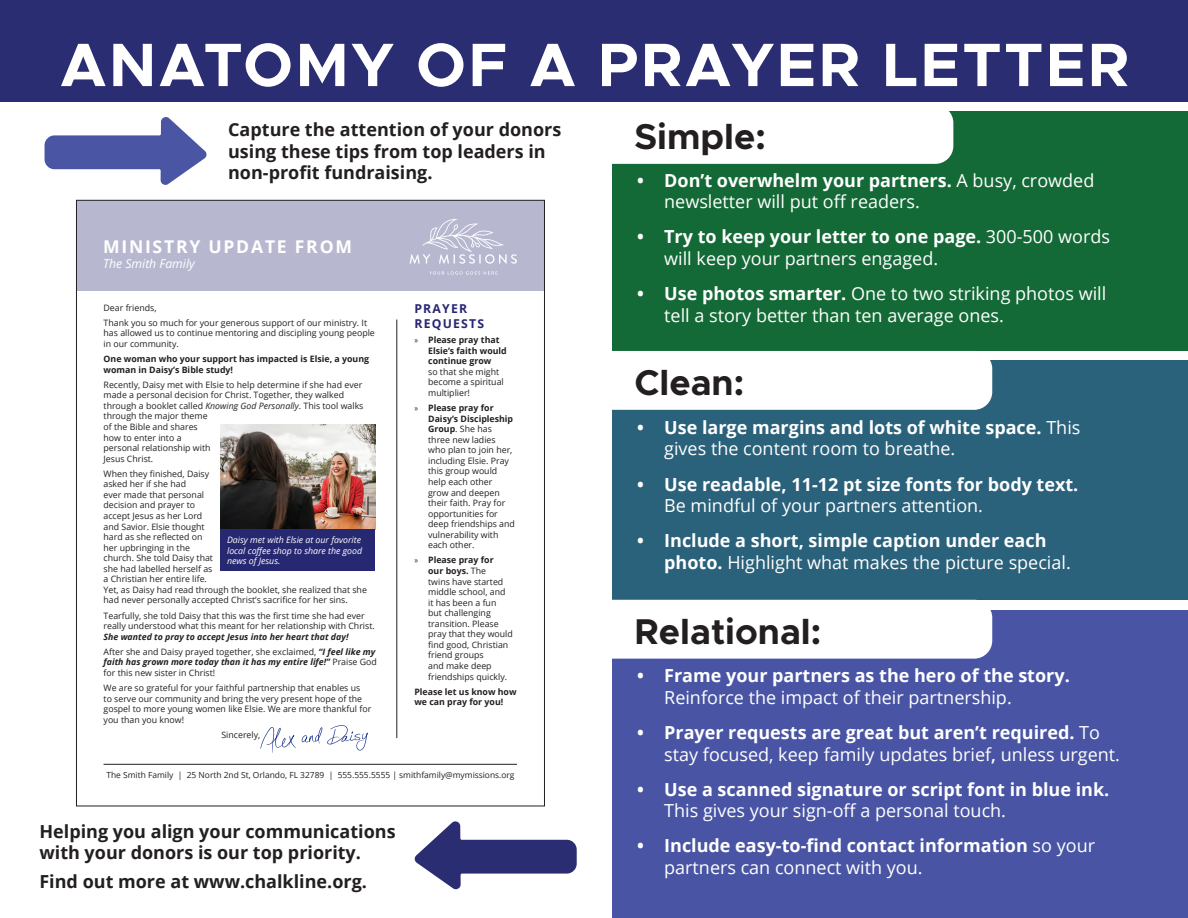
<style>
.page{position:relative;width:1188px;height:918px;background:#fff}
.page>*{position:absolute;margin:0;border:0;box-sizing:border-box;transform-origin:0 0}
.t1{font:700 61.5px "Metropolis";letter-spacing:.04em;color:#fff}
.t2{font:700 36px "Metropolis";color:#231f20}
.t3{font:18px/21.6px "Open Sans";color:#fff}
.t4{font:700 18px/21.6px "Open Sans";color:#fff}
.t5{font:700 18px/21.6px "Open Sans";color:#231f20}
.t6{font:700 17.55px "Open Sans";letter-spacing:.1em;color:#fff}
.t7{font:italic 12.3px "Open Sans";color:#fff}
.t8{font:700 12.3px/14.7px "Open Sans";letter-spacing:.1em;color:#272872}
.t9{font:8.85px/10.5px "Open Sans";color:#231f20}
.t10{font:italic 700 8.85px/15.1px "Open Sans";color:#231f20}
.t11{font:700 8.85px/10.5px "Open Sans";color:#231f20}
.t12{font:italic 8.85px/10.5px "Open Sans";color:#fff}
.t13{font:8.4px "Open Sans";color:#231f20}
.s1{font-weight:700}
.s2{font-style:italic}
.s3{font-weight:400;font-style:normal}
.s4{font-family:"Myriad Pro";font-weight:400}
.s5{font-family:"Myriad Pro"}
.s6{font-weight:400}
.s7{font-weight:600}
</style>
<div class="page">
<div style="left:76px;top:200px;width:468px;height:91px;background:#b7b8d0"></div>
<svg style="left:410px;top:219px;width:107px;height:45px"></svg>
<svg style="left:429px;top:271px;width:68px;height:4px"></svg>
<hr style="left:104px;top:764px;width:413px;height:1px;background:#231f20">
<img style="left:220px;top:425px;width:155px;height:104px">
<svg style="left:260px;top:725px;width:108px;height:28px"></svg>
<hr style="left:396px;top:320px;width:1px;height:418px;background:#231f20">
<div style="left:220px;top:529px;width:155px;height:42px;background:#272872"></div>
<svg style="left:45px;top:117px;width:162px;height:68px"></svg>
<div style="left:0;top:0;width:1188px;height:102px;background:#2b2d72"></div>
<div style="left:613px;top:111px;width:575px;height:240px;background:#146a36"></div>
<div style="left:613px;top:360px;width:575px;height:240px;background:#2a617b"></div>
<div style="left:613px;top:610px;width:575px;height:308px;background:#4955a4"></div>
<div style="left:594px;top:105px;width:359px;height:59px;background:#fff;border-radius:18px"></div>
<div style="left:594px;top:351px;width:398px;height:59px;background:#fff;border-radius:18px"></div>
<div style="left:594px;top:600px;width:398px;height:59px;background:#fff;border-radius:18px"></div>
<svg style="left:414px;top:821px;width:163px;height:69px"></svg>
<h1 class="t1" style="left:60px;top:26px;width:1071px">ANATOMY OF A PRAYER LETTER</h1>
<h3 class="t5" style="left:228px;top:118px;width:335px">Capture the attention of your donors using these tips from top leaders in non-profit fundraising.</h3>
<h2 class="t2" style="left:634px;top:114px;width:133px">Simple:</h2>
<h3 class="t3" style="left:664px;top:169px;width:432px;text-indent:-27px"><span class="s1">• Don’t overwhelm your partners.</span> A busy, crowded newsletter will put off readers.</h3>
<h3 class="t3" style="left:664px;top:226px;width:447px;text-indent:-27px"><span class="s1">• Try to keep your letter to one page.</span> 300-500 words will keep your partners engaged.</h3>
<h3 class="t3" style="left:664px;top:282px;width:444px;text-indent:-27px"><span class="s1">• Use photos smarter.</span> One to two striking photos will tell a story better than ten average ones.</h3>
<h3 class="t6" style="left:103px;top:234px;width:250px">MINISTRY UPDATE FROM</h3>
<h3 class="t7" style="left:103px;top:255px;width:93px">The Smith Family</h3>
<p class="t9" style="left:104px;top:300px;width:265px;line-height:15.1px">Dear friends,<br>Thank you so much for your generous support of our ministry. It</p>
<p class="t9" style="left:104px;top:328px;width:273px">has allowed us to continue mentoring and discipling young people in our community.</p>
<p class="t11" style="left:104px;top:353px;width:267px">One woman who your support has impacted is Elsie, a young woman in Daisy’s Bible study!</p>
<p class="t9" style="left:104px;top:379px;width:261px">Recently, Daisy met with Elsie to help determine if she had ever made a personal decision for Christ. Together, they walked through a booklet called <span class="s2">Knowing God Personally</span>. This tool walks through the major theme<br>of the Bible and shares<br>how to enter into a<br>personal relationship with<br>Jesus Christ.</p>
<p class="t9" style="left:104px;top:468px;width:265px">When they finished, Daisy<br>asked her if she had<br>ever made that personal<br>decision and prayer to<br>accept Jesus as her Lord<br>and Savior. Elsie thought<br>hard as she reflected on<br>her upbringing in the<br>church. She told Daisy that<br>she had labelled herself as<br>a Christian her entire life.<br>Yet, as Daisy had read through the booklet, she realized that she had never personally accepted Christ’s sacrifice for her sins.</p>
<p class="t9" style="left:104px;top:610px;width:273px">Tearfully, she told Daisy that this was the first time she had ever really understood what this meant for her relationship with Christ.</p>
<p class="t10" style="left:104px;top:629px;width:273px">She wanted to pray to accept Jesus into her heart that day!<br><span class="s3">After she and Daisy prayed together, she exclaimed,</span> “I feel like my</p>
<p class="t10" style="left:104px;top:657px;width:275px;line-height:10.5px">faith has grown more today than it has my entire life!” <span class="s3">Praise God for this new sister in Christ!</span></p>
<p class="t9" style="left:104px;top:682px;width:269px">We are so grateful for your faithful partnership that enables us<br>to serve our community and bring the very present hope of the gospel to more young women like Elsie. We are more thankful for you than you know!</p>
<p class="t9" style="left:221px;top:729px;width:40px">Sincerely,</p>
<h3 class="t8" style="left:414px;top:301px;width:71px">PRAYER<br>REQUESTS</h3>
<p class="t11" style="left:428px;top:334px;width:80px;text-indent:-14px"><span class="s4">»</span> Please pray that<br>Elsie’s faith would continue grow</p>
<p class="t9" style="left:428px;top:366px;width:77px">so that she might become a spiritual multiplier!</p>
<p class="t9" style="left:428px;top:402px;width:88px;text-indent:-14px"><span class="s5">»</span> <span class="s1">Please pray for<br>Daisy’s Discipleship<br>Group</span>. She has three new ladies who plan to join her, including Elsie. Pray this group would help each other grow and deepen their faith. Pray for opportunities for deep friendships and vulnerability with each other.</p>
<p class="t9" style="left:428px;top:555px;width:86px;text-indent:-14px"><span class="s5">»</span> <span class="s1">Please pray for<br>our boys.</span> The<br>twins have started middle school, and it has been a fun<br>but challenging transition. Please pray that they would find good, Christian friend groups<br>and make deep friendships quickly.</p>
<p class="t11" style="left:414px;top:686px;width:104px">Please let us know how we can pray for you!</p>
<h2 class="t2" style="left:634px;top:359px;width:111px">Clean:</h2>
<h3 class="t4" style="left:664px;top:416px;width:418px;text-indent:-27px">• Use large margins and lots of white space. <span class="s6">This gives the content room to breathe.</span></h3>
<h3 class="t4" style="left:637px;top:473px;width:443px">• Use readable, 11-12 pt size fonts for body text.</h3>
<h3 class="t3" style="left:664px;top:494px;width:320px">Be mindful of your partners attention.</h3>
<h3 class="t4" style="left:664px;top:530px;width:408px;text-indent:-27px">• Include a short, simple caption under each photo. <span class="s6">Highlight what makes the picture special.</span></h3>
<p class="t12" style="left:227px;top:534px;width:137px">Daisy met with Elsie at our favorite local coffee shop to share the good news of Jesus.</p>
<h2 class="t2" style="left:634px;top:608px;width:188px">Relational:</h2>
<h3 class="t4" style="left:637px;top:665px;width:434px">• Frame your partners as the hero of the story.</h3>
<h3 class="t3" style="left:664px;top:686px;width:349px">Reinforce the impact of their partnership.</h3>
<h3 class="t3" style="left:664px;top:721px;width:457px;text-indent:-27px"><span class="s1">• Prayer requests are great but aren’t required.</span> To stay focused, keep family updates brief<span class="s7">,</span> unless urgent.</h3>
<h3 class="t4" style="left:637px;top:778px;width:474px">• Use a scanned signature or script font in blue ink.</h3>
<h3 class="t3" style="left:664px;top:799px;width:343px">This gives your sign-off a personal touch.</h3>
<h3 class="t4" style="left:664px;top:835px;width:432px;text-indent:-27px">• Include easy-to-find contact information <span class="s6">so your partners can connect with you.</span></h3>
<p class="t13" style="left:106px;top:770px;width:410px">The Smith Family | 25 North 2nd St, Orlando, FL 32789 | 555.555.5555 | smithfamily@mymissions.org</p>
<h3 class="t5" style="left:39px;top:820px;width:358px">Helping you align your communications with your donors is our top priority.</h3>
<h3 class="t5" style="left:39px;top:870px;width:329px">Find out more at www.chalkline.org.</h3>
</div>
